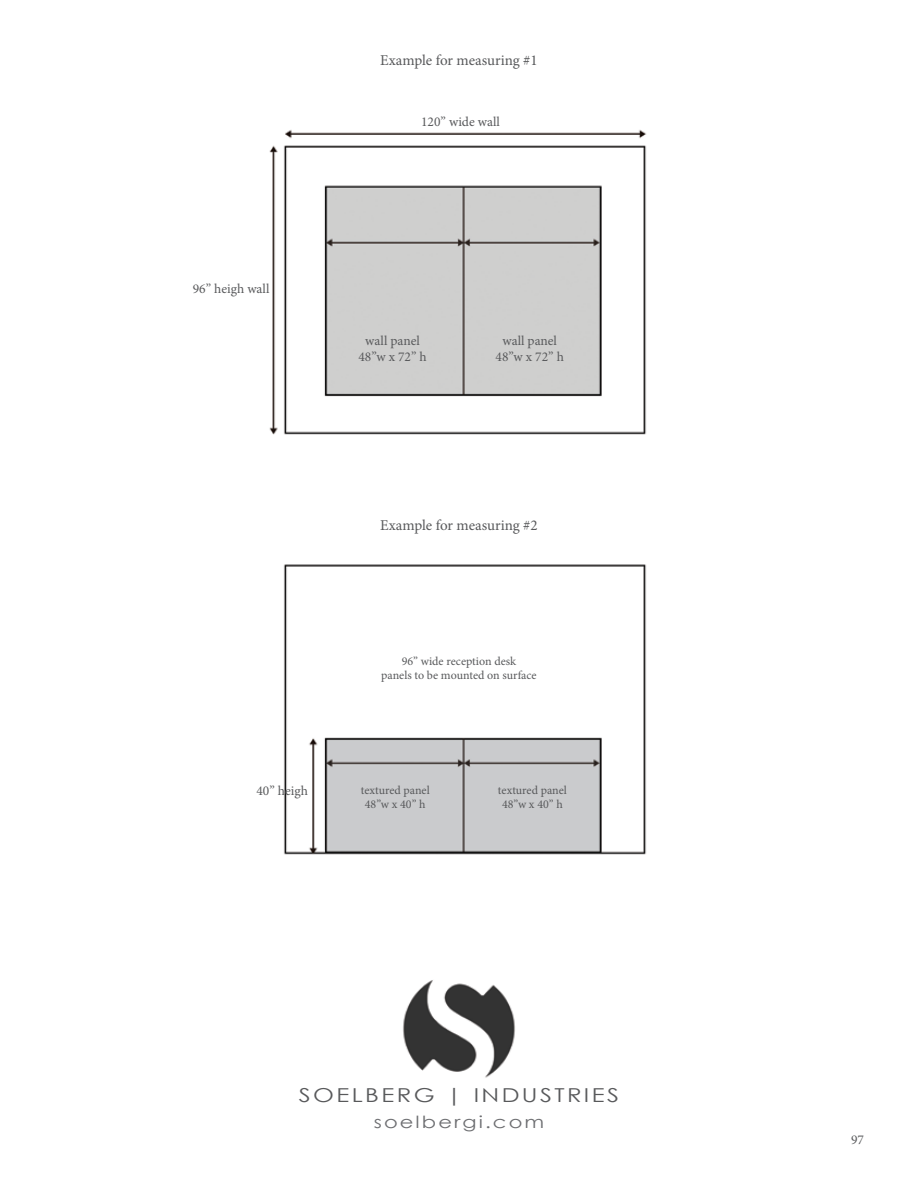
<style>
.page{position:relative;width:918px;height:1188px;background:#fff}
.page>*{position:absolute;margin:0;border:0;box-sizing:border-box;transform-origin:0 0}
.t1{font:19.2px "Century Gothic";letter-spacing:.1em;color:#58595b;scale:1.25 1}
.t2{font:16.8px "Century Gothic";letter-spacing:.1em;color:#6d6e71;scale:1.25 1}
.t3{font:15px "Minion Pro";letter-spacing:-.005em;color:#58595b}
.t4{font:13.5px/16.2px "Minion Pro";color:#58595b;text-align:center}
.t5{font:12px/14.4px "Minion Pro";color:#58595b;text-align:center}
</style>
<div class="page">
<img style="left:269px;top:130px;width:378px;height:305px">
<img style="left:284px;top:564px;width:363px;height:291px">
<img style="left:403px;top:980px;width:112px;height:98px">
<p class="t3" style="left:380px;top:50px;width:159px">Example for measuring #1</p>
<p class="t4" style="left:193px;top:280px;width:78px">96” heigh wall</p>
<p class="t4" style="left:421px;top:114px;width:80px">120” wide wall</p>
<p class="t4" style="left:358px;top:333px;width:70px">wall panel<br>48”w x 72” h</p>
<p class="t4" style="left:496px;top:333px;width:70px">wall panel<br>48”w x 72” h</p>
<p class="t3" style="left:380px;top:516px;width:159px">Example for measuring #2</p>
<p class="t5" style="left:381px;top:654px;width:157px">96” wide reception desk<br>panels to be mounted on surface</p>
<p class="t4" style="left:256px;top:783px;width:53px">40” heigh</p>
<p class="t5" style="left:361px;top:783px;width:70px">textured panel<br>48”w x 40” h</p>
<p class="t5" style="left:498px;top:783px;width:70px">textured panel<br>48”w x 40” h</p>
<h1 class="t1" style="left:299px;top:1084px;width:258px">SOELBERG | INDUSTRIES</h1>
<h2 class="t2" style="left:374px;top:1111px;width:138px">soelbergi.com</h2>
<p class="t4" style="left:851px;top:1131px;width:14px">97</p>
</div>
